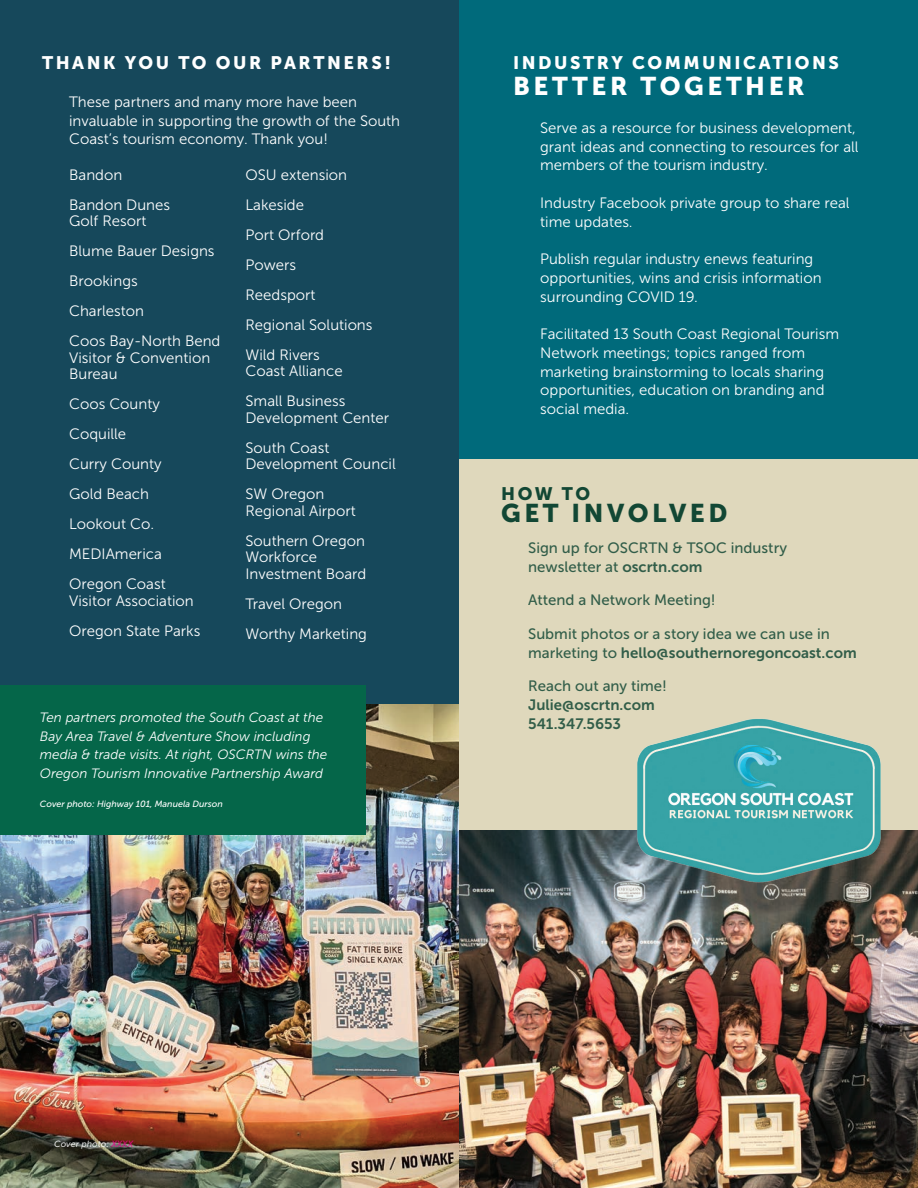
<style>
.page{position:relative;width:918px;height:1188px;background:#fff}
.page>*{position:absolute;margin:0;border:0;box-sizing:border-box;transform-origin:0 0}
.Body_heading{font:25.5px "Museo Sans 900";letter-spacing:.14em;color:#fff}
.Body_heading-2{font:25.5px "Museo Sans 900";letter-spacing:.14em;color:#124734}
.Body_heading-3{font:18px "Museo Sans 900";letter-spacing:.14em;color:#fff}
.Body_heading-4{font:18px "Museo Sans 900";color:#124734}
.Info_text{font:15px/18.8px "Museo Sans 300";color:#fff}
.partner_names{font:15px/16.5px "Museo Sans 300";color:#fff}
.t1{font:15px/18.8px "Museo Sans 500";color:#124734}
.t2{font:15px/18.8px "Museo Sans 700";color:#124734}
.Info_text-2{font:italic 13.5px/18.8px "Museo Sans 300";color:#fff}
.t3{font:italic 9px "Museo Sans 500";color:#fff}
.s1{font-family:"Museo Sans 700"}
.s2{font-family:"Museo Sans 500"}
.s3{color:#ed028c}
</style>
<div class="page">
<img style="left:459px;top:830px;width:459px;height:358px">
<div style="left:459px;top:0;width:459px;height:460px;background:#006a7b"></div>
<img style="left:0;top:703px;width:459px;height:485px">
<div style="left:0;top:0;width:459px;height:703px;background:#16485b"></div>
<div style="left:459px;top:459px;width:459px;height:370px;background:#dfd8bc"></div>
<img style="left:633px;top:719px;width:251px;height:179px">
<div style="left:0;top:685px;width:365px;height:149px;background:#056649"></div>
<p class="Body_heading-3" style="left:42px;top:52px;width:350px">THANK YOU TO OUR PARTNERS!</p>
<p class="Info_text" style="left:69px;top:92px;width:333px">These partners and many more have been invaluable in supporting the growth of the South<br>Coast’s tourism economy. Thank you!</p>
<p class="partner_names" style="left:69px;top:166px;width:55px">Bandon</p>
<p class="partner_names" style="left:69px;top:196px;width:102px">Bandon Dunes<br>Golf Resort</p>
<p class="partner_names" style="left:69px;top:243px;width:147px">Blume Bauer Designs</p>
<p class="partner_names" style="left:69px;top:273px;width:70px">Brookings</p>
<p class="partner_names" style="left:69px;top:303px;width:76px">Charleston</p>
<p class="partner_names" style="left:69px;top:333px;width:153px">Coos Bay-North Bend<br>Visitor &amp; Convention<br>Bureau</p>
<p class="partner_names" style="left:69px;top:396px;width:92px">Coos County</p>
<p class="partner_names" style="left:69px;top:426px;width:59px">Coquille</p>
<p class="partner_names" style="left:69px;top:456px;width:94px">Curry County</p>
<p class="partner_names" style="left:69px;top:486px;width:81px">Gold Beach</p>
<p class="partner_names" style="left:69px;top:516px;width:87px">Lookout Co.</p>
<p class="partner_names" style="left:69px;top:546px;width:94px">MEDIAmerica</p>
<p class="partner_names" style="left:69px;top:576px;width:126px">Oregon Coast<br>Visitor Association</p>
<p class="partner_names" style="left:69px;top:622px;width:133px">Oregon State Parks</p>
<p class="partner_names" style="left:246px;top:166px;width:103px">OSU extension</p>
<p class="partner_names" style="left:246px;top:196px;width:60px">Lakeside</p>
<p class="partner_names" style="left:246px;top:226px;width:80px">Port Orford</p>
<p class="partner_names" style="left:246px;top:256px;width:52px">Powers</p>
<p class="partner_names" style="left:246px;top:286px;width:72px">Reedsport</p>
<p class="partner_names" style="left:246px;top:316px;width:128px">Regional Solutions</p>
<p class="partner_names" style="left:246px;top:346px;width:99px">Wild Rivers<br>Coast Alliance</p>
<p class="partner_names" style="left:246px;top:393px;width:145px">Small Business<br>Development Center</p>
<p class="partner_names" style="left:246px;top:439px;width:152px">South Coast<br>Development Council</p>
<p class="partner_names" style="left:246px;top:486px;width:112px">SW Oregon<br>Regional Airport</p>
<p class="partner_names" style="left:246px;top:532px;width:122px">Southern Oregon<br>Workforce<br>Investment Board</p>
<p class="partner_names" style="left:246px;top:595px;width:98px">Travel Oregon</p>
<p class="partner_names" style="left:246px;top:625px;width:123px">Worthy Marketing</p>
<p class="Info_text-2" style="left:40px;top:708px;width:289px">Ten partners promoted the South Coast at the Bay Area Travel &amp; Adventure Show including media &amp; trade visits. At right, OSCRTN wins the Oregon Tourism Innovative Partnership Award</p>
<p class="t3" style="left:40px;top:799px;width:184px">Cover photo: Highway 101, Manuela Durson</p>
<p class="Body_heading-3" style="left:513px;top:52px;width:327px">INDUSTRY COMMUNICATIONS</p>
<p class="Body_heading" style="left:513px;top:71px;width:293px">BETTER TOGETHER</p>
<p class="Info_text" style="left:540px;top:118px;width:320px">Serve as a resource for business development, grant ideas and connecting to resources for all members of the tourism industry.</p>
<p class="Info_text" style="left:540px;top:193px;width:311px">Industry Facebook private group to share real time updates.</p>
<p class="Info_text" style="left:540px;top:250px;width:283px">Publish regular industry enews featuring opportunities, wins and crisis information surrounding COVID 19.</p>
<p class="Info_text" style="left:540px;top:325px;width:300px">Facilitated 13 South Coast Regional Tourism Network meetings; topics ranged from marketing brainstorming to locals sharing opportunities, education on branding and social media.</p>
<p class="Body_heading-4" style="left:501px;top:484px;width:91px">HOW TO</p>
<p class="Body_heading-2" style="left:501px;top:498px;width:228px">GET INVOLVED</p>
<p class="t1" style="left:528px;top:538px;width:260px">Sign up for OSCRTN &amp; TSOC industry newsletter at <span class="s1">oscrtn.com</span></p>
<p class="t1" style="left:528px;top:591px;width:189px">Attend a Network Meeting!</p>
<p class="t1" style="left:528px;top:624px;width:303px">Submit photos or a story idea we can use in</p>
<p class="t2" style="left:528px;top:643px;width:330px"><span class="s2">marketing to</span> hello@southernoregoncoast.com</p>
<p class="t1" style="left:528px;top:677px;width:140px">Reach out any time!</p>
<p class="t2" style="left:528px;top:696px;width:128px">Julie@oscrtn.com<br>541.347.5653</p>
<p class="t3" style="left:54px;top:1139px;width:81px">Cover photo: <span class="s3">XXXX</span></p>
</div>
